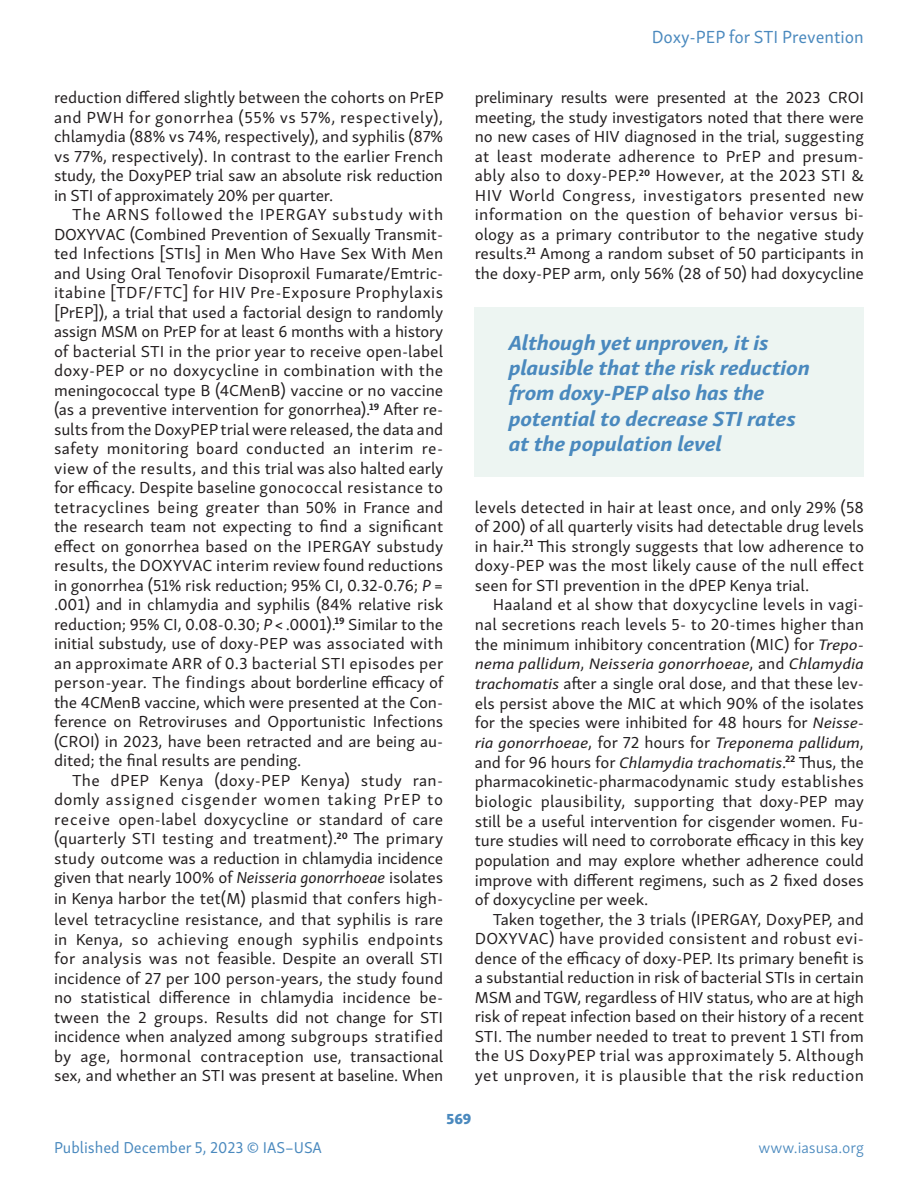
<style>
.page{position:relative;width:918px;height:1188px;background:#fff}
.page>*{position:absolute;margin:0;border:0;box-sizing:border-box;transform-origin:0 0}
.Call_Out{font:italic 700 21px/25.2px "Skolar Sans Latn";letter-spacing:-.01em;color:#4a89be;scale:1.1 1}
.t1{font:18px "Skolar Sans Latn";color:#4a89be}
.Text_indent{font:16.35px/19.5px "Skolar Sans Latn";letter-spacing:-.005em;color:#231f20;text-align:justify;scale:1.05 1}
.Text_indent-2{font:16.35px/19.5px "Skolar Sans Latn";letter-spacing:-.005em;color:#231f20;text-align:justify;scale:1.04 1}
.t2{font:16.2px "Skolar Sans Latn";color:#4a89be}
.t3{font:300 16.2px "Skolar Sans Latn";color:#4a89be}
.Text_indent-3{font:italic 15.6px "Skolar Sans Latn";letter-spacing:-.005em;color:#231f20;scale:1.16 1}
.t4{font:15px "Skolar Sans Latn Eb";color:#4a89be}
.s1{font-style:italic}
.s2{font-style:italic;font-size:15.6px}
.s3{font-style:normal;font-size:16.35px}
</style>
<div class="page">
<div style="left:475px;top:307px;width:389px;height:170px;background:#edf5f2"></div>
<p class="Text_indent" style="left:54px;top:87px;width:373px">reduction differed slightly between the cohorts on PrEP and PWH for gonorrhea (55% vs 57%, respectively), chlamydia (88% vs 74%, respectively), and syphilis (87% vs 77%, respectively). In contrast to the earlier French study, the DoxyPEP trial saw an absolute risk reduction in STI of approximately 20% per quarter.</p>
<p class="Text_indent" style="left:54px;top:204px;width:373px;text-indent:18px">The ARNS followed the IPERGAY substudy with DOXYVAC (Combined Prevention of Sexually Transmit&shy;ted Infections [STIs] in Men Who Have Sex With Men and Using Oral Tenofovir Disoproxil Fumarate/Emtric&shy;itabine [TDF/FTC] for HIV Pre-Exposure Prophylaxis [PrEP]), a trial that used a factorial design to randomly assign MSM on PrEP for at least 6 months with a history of bacterial STI in the prior year to receive open-label doxy-PEP or no doxycycline in combination with the meningococcal type B (4CMenB) vaccine or no vaccine (as a preventive intervention for gonorrhea).<sup>19</sup> After re&shy;sults from the DoxyPEP trial were released, the data and safety monitoring board conducted an interim re&shy;view of the results, and this trial was also halted early for efficacy. Despite baseline gonococcal resistance to tetracyclines being greater than 50% in France and the research team not expecting to find a significant effect on gonorrhea based on the IPERGAY substudy results, the DOXYVAC interim review found reductions in gonorrhea (51% risk reduction; 95% CI, 0.32-0.76; <span class="s1">P</span> = .001) and in chlamydia and syphilis (84% relative risk reduction; 95% CI, 0.08-0.30; <span class="s1">P</span> &lt; .0001).<sup>19</sup> Similar to the initial substudy, use of doxy-PEP was associated with an approximate ARR of 0.3 bacterial STI episodes per person-year. The findings about borderline efficacy of the 4CMenB vaccine, which were presented at the Con&shy;ference on Retroviruses and Opportunistic Infections (CROI) in 2023, have been retracted and are being au&shy;dited; the final results are pending.</p>
<p class="Text_indent" style="left:54px;top:769px;width:372px;text-indent:18px">The dPEP Kenya (doxy-PEP Kenya) study ran&shy;domly assigned cisgender women taking PrEP to receive open-label doxycycline or standard of care (quarterly STI testing and treatment).<sup>20</sup> The primary study outcome was a reduction in chlamydia incidence given that nearly 100% of <span class="s1">Neisseria gonorrhoeae</span> isolates</p>
<p class="Text_indent" style="left:54px;top:887px;width:372px;line-height:21px">in Kenya harbor the tet(M) plasmid that confers high&shy;level tetracycline resistance, and that syphilis is rare</p>
<p class="Text_indent" style="left:54px;top:928px;width:372px">in Kenya, so achieving enough syphilis endpoints for analysis was not feasible. Despite an overall STI incidence of 27 per 100 person-years, the study found no statistical difference in chlamydia incidence be&shy;tween the 2 groups. Results did not change for STI incidence when analyzed among subgroups stratified by age, hormonal contraception use, transactional sex, and whether an STI was present at baseline. When</p>
<p class="t1" style="left:652px;top:23px;width:214px">Doxy-PEP for STI Prevention</p>
<p class="Text_indent-2" style="left:475px;top:87px;width:376px">preliminary results were presented at the 2023 CROI meeting, the study investigators noted that there were no new cases of HIV diagnosed in the trial, suggesting at least moderate adherence to PrEP and presum&shy;ably also to doxy-PEP.<sup>20</sup> However, at the 2023 STI &amp; HIV World Congress, investigators presented new information on the question of behavior versus bi&shy;ology as a primary contributor to the negative study results.<sup>21</sup> Among a random subset of 50 participants in the doxy-PEP arm, only 56% (28 of 50) had doxycycline</p>
<p class="Call_Out" style="left:508px;top:328px;width:277px">Although yet unproven, it is plausible that the risk reduction from doxy-PEP also has the potential to decrease STI rates at the population level</p>
<p class="Text_indent" style="left:475px;top:496px;width:372px">levels detected in hair at least once, and only 29% (58 of 200) of all quarterly visits had detectable drug levels in hair.<sup>21</sup> This strongly suggests that low adherence to doxy-PEP was the most likely cause of the null effect seen for STI prevention in the dPEP Kenya trial.</p>
<p class="Text_indent" style="left:475px;top:594px;width:373px;text-indent:18px">Haaland et al show that doxycycline levels in vagi&shy;nal secretions reach levels 5- to 20-times higher than the minimum inhibitory concentration (MIC) for <span class="s2">Trepo-</span></p>
<p class="Text_indent-3" style="left:475px;top:652px;width:338px">nema pallidum<span class="s3">,</span> Neisseria gonorrhoeae<span class="s3">, and</span> Chlamydia</p>
<p class="Text_indent" style="left:475px;top:672px;width:373px"><span class="s2">trachomatis</span> after a single oral dose, and that these lev&shy;els persist above the MIC at which 90% of the isolates for the species were inhibited for 48 hours for <span class="s2">Neisse-</span></p>
<p class="Text_indent-3" style="left:475px;top:731px;width:337px">ria gonorrhoeae<span class="s3">, for 72 hours for</span> Treponema pallidum<span class="s3">,</span></p>
<p class="Text_indent" style="left:475px;top:751px;width:372px">and for 96 hours for <span class="s2">Chlamydia trachomatis</span>.<sup>22</sup> Thus, the pharmacokinetic-pharmacodynamic study establishes biologic plausibility, supporting that doxy-PEP may still be a useful intervention for cisgender women. Fu&shy;ture studies will need to corroborate efficacy in this key population and may explore whether adherence could improve with different regimens, such as 2 fixed doses of doxycycline per week.</p>
<p class="Text_indent" style="left:475px;top:908px;width:372px;text-indent:18px">Taken together, the 3 trials (IPERGAY, DoxyPEP, and DOXYVAC) have provided consistent and robust evi&shy;dence of the efficacy of doxy-PEP. Its primary benefit is a substantial reduction in risk of bacterial STIs in certain MSM and TGW, regardless of HIV status, who are at high risk of repeat infection based on their history of a recent STI. The number needed to treat to prevent 1 STI from the US DoxyPEP trial was approximately 5. Although yet unproven, it is plausible that the risk reduction</p>
<p class="t4" style="left:447px;top:1106px;width:26px">569</p>
<p class="t2" style="left:54px;top:1136px;width:269px">Published December 5, 2023 © IAS–USA</p>
<p class="t3" style="left:759px;top:1136px;width:107px">www.iasusa.org</p>
</div>
